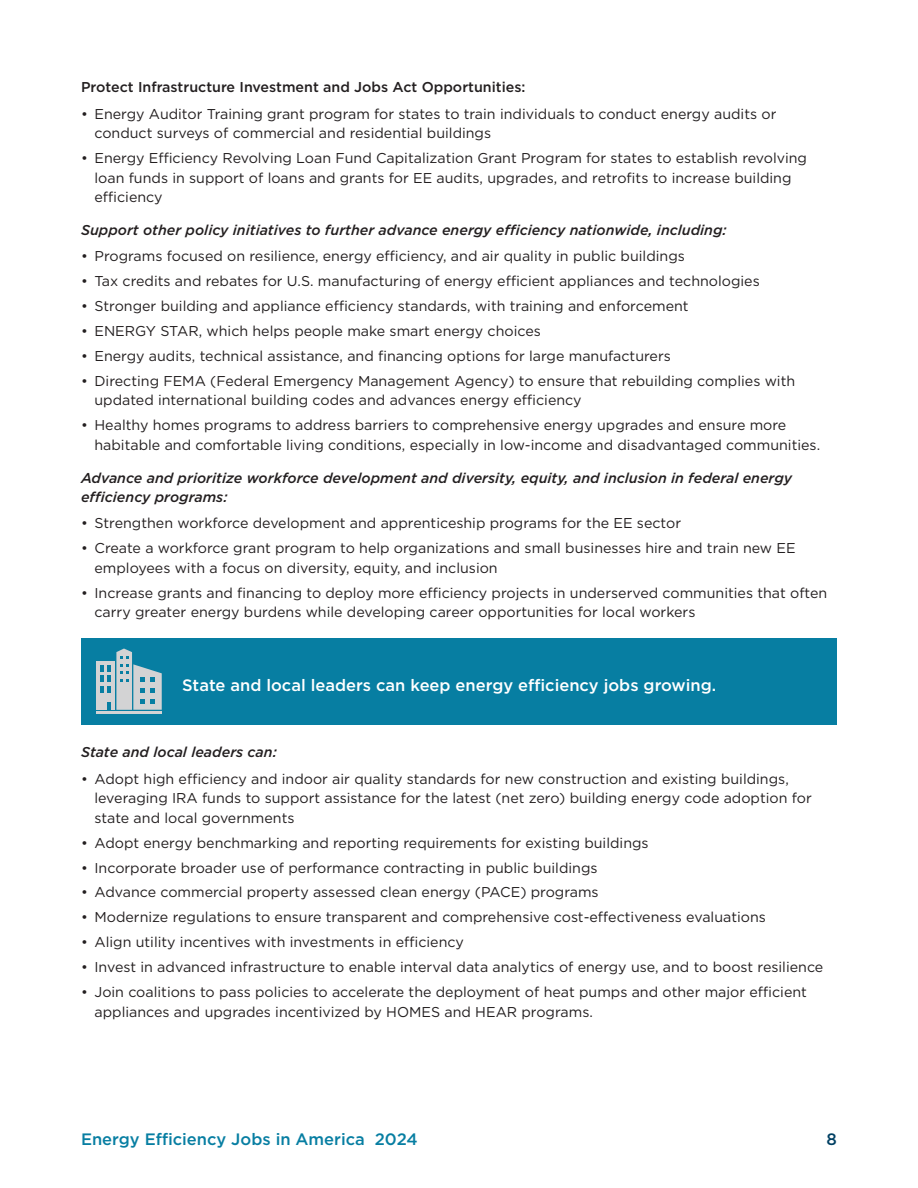
<style>
.page{position:relative;width:918px;height:1188px;background:#fff}
.page>*{position:absolute;margin:0;border:0;box-sizing:border-box;transform-origin:0 0}
.t1{font:500 16.5px "Gotham";color:#fff}
.t2{font:500 16.5px "Gotham";color:#077ea2}
.t3{font:500 16.5px "Gotham";color:#004063}
.bullet{font:14.25px/19.5px "Gotham";color:#231f20}
.t4{font:italic 500 14.25px/19.5px "Gotham";color:#231f20}
.t5{font:500 14.25px "Gotham";color:#231f20}
</style>
<div class="page">
<div style="left:81px;top:638px;width:756px;height:87px;background:#077ea2"></div>
<div style="left:96px;top:661px;width:19px;height:49px;background:#d3d3d4"></div>
<hr style="left:96px;top:711px;width:66px;height:2px;background:#d3d3d4">
<svg style="left:100px;top:649px;width:62px;height:61px"></svg>
<p class="t5" style="left:81px;top:78px;width:446px">Protect Infrastructure Investment and Jobs Act Opportunities:</p>
<p class="bullet" style="left:94px;top:104px;width:683px;text-indent:-14px">• Energy Auditor Training grant program for states to train individuals to conduct energy audits or conduct surveys of commercial and residential buildings</p>
<p class="bullet" style="left:94px;top:148px;width:714px;text-indent:-14px">• Energy Efficiency Revolving Loan Fund Capitalization Grant Program for states to establish revolving loan funds in support of loans and grants for EE audits, upgrades, and retrofits to increase building efficiency</p>
<p class="t4" style="left:81px;top:220px;width:647px">Support other policy initiatives to further advance energy efficiency nationwide, including:</p>
<p class="bullet" style="left:81px;top:246px;width:605px">• Programs focused on resilience, energy efficiency, and air quality in public buildings</p>
<p class="bullet" style="left:81px;top:271px;width:680px">• Tax credits and rebates for U.S. manufacturing of energy efficient appliances and technologies</p>
<p class="bullet" style="left:81px;top:296px;width:609px">• Stronger building and appliance efficiency standards, with training and enforcement</p>
<p class="bullet" style="left:81px;top:321px;width:461px">• ENERGY STAR, which helps people make smart energy choices</p>
<p class="bullet" style="left:81px;top:346px;width:591px">• Energy audits, technical assistance, and financing options for large manufacturers</p>
<p class="bullet" style="left:94px;top:371px;width:702px;text-indent:-14px">• Directing FEMA (Federal Emergency Management Agency) to ensure that rebuilding complies with updated international building codes and advances energy efficiency</p>
<p class="bullet" style="left:94px;top:415px;width:727px;text-indent:-14px">• Healthy homes programs to address barriers to comprehensive energy upgrades and ensure more habitable and comfortable living conditions, especially in low-income and disadvantaged communities.</p>
<p class="t4" style="left:81px;top:468px;width:713px">Advance and prioritize workforce development and diversity, equity, and inclusion in federal energy efficiency programs:</p>
<p class="bullet" style="left:81px;top:513px;width:602px">• Strengthen workforce development and apprenticeship programs for the EE sector</p>
<p class="bullet" style="left:94px;top:538px;width:703px;text-indent:-14px">• Create a workforce grant program to help organizations and small businesses hire and train new EE employees with a focus on diversity, equity, and inclusion</p>
<p class="bullet" style="left:94px;top:583px;width:734px;text-indent:-14px">• Increase grants and financing to deploy more efficiency projects in underserved communities that often carry greater energy burdens while developing career opportunities for local workers</p>
<p class="t1" style="left:182px;top:674px;width:536px">State and local leaders can keep energy efficiency jobs growing.</p>
<p class="t4" style="left:81px;top:743px;width:197px">State and local leaders can:</p>
<p class="bullet" style="left:94px;top:769px;width:719px;text-indent:-14px">• Adopt high efficiency and indoor air quality standards for new construction and existing buildings, leveraging IRA funds to support assistance for the latest (net zero) building energy code adoption for state and local governments</p>
<p class="bullet" style="left:81px;top:833px;width:569px">• Adopt energy benchmarking and reporting requirements for existing buildings</p>
<p class="bullet" style="left:81px;top:857px;width:518px">• Incorporate broader use of performance contracting in public buildings</p>
<p class="bullet" style="left:81px;top:882px;width:519px">• Advance commercial property assessed clean energy (PACE) programs</p>
<p class="bullet" style="left:81px;top:907px;width:686px">• Modernize regulations to ensure transparent and comprehensive cost-effectiveness evaluations</p>
<p class="bullet" style="left:81px;top:932px;width:384px">• Align utility incentives with investments in efficiency</p>
<p class="bullet" style="left:81px;top:957px;width:744px">• Invest in advanced infrastructure to enable interval data analytics of energy use, and to boost resilience</p>
<p class="bullet" style="left:94px;top:982px;width:714px;text-indent:-14px">• Join coalitions to pass policies to accelerate the deployment of heat pumps and other major efficient appliances and upgrades incentivized by HOMES and HEAR programs.</p>
<p class="t2" style="left:81px;top:1128px;width:338px">Energy Efficiency Jobs in America 2024</p>
<p class="t3" style="left:827px;top:1128px;width:12px">8</p>
</div>
